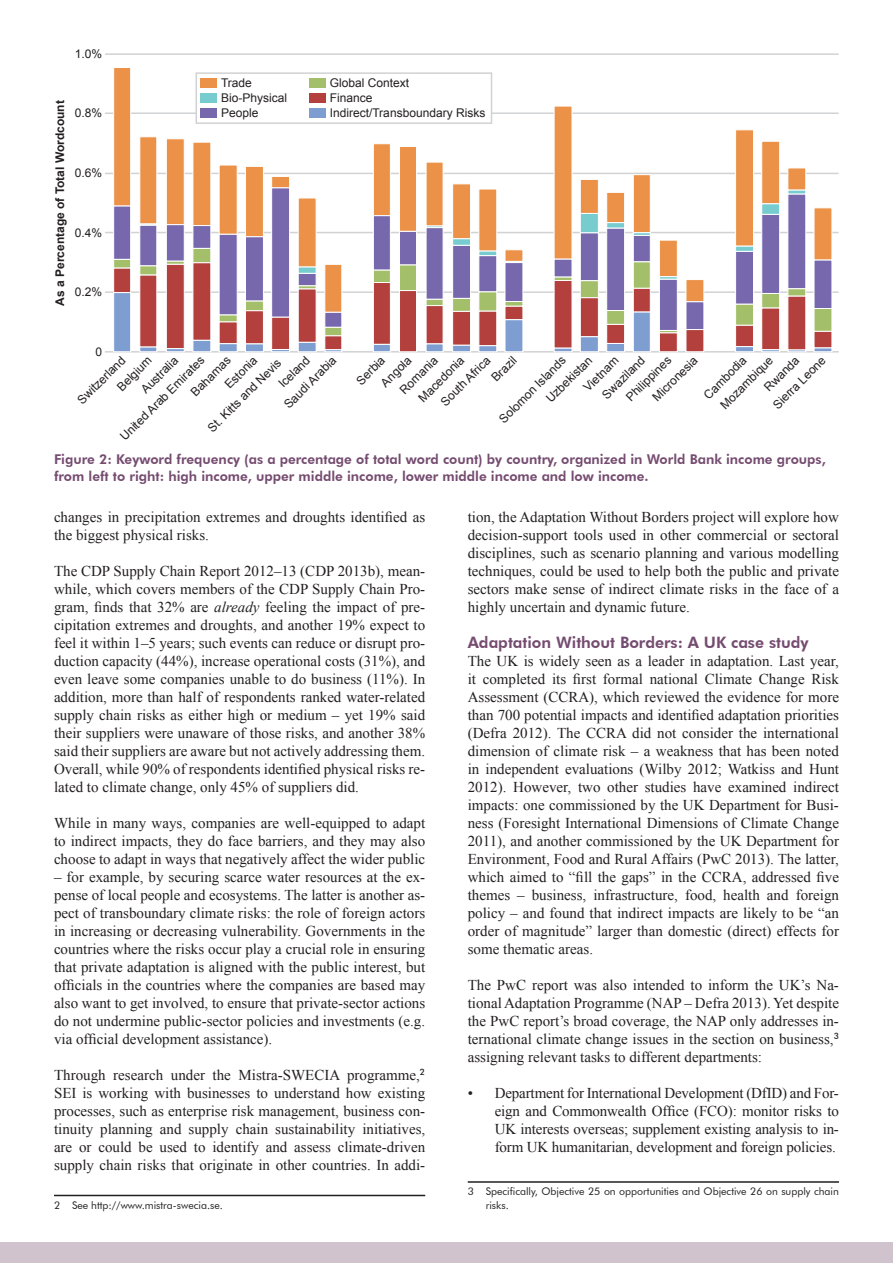
<style>
.page{position:relative;width:893px;height:1263px;background:#fff}
.page>*{position:absolute;margin:0;border:0;box-sizing:border-box;transform-origin:0 0}
.SEI_DB_Head_2{font:800 15.75px "Futura BT";color:#754c70}
.SEI_PB_Body{font:15px/18px "Times New Roman";color:#231f20;text-align:justify}
.SEI_DB_figure_and_ta{font:800 13.5px/16.5px "Futura BT";color:#754c70}
.t1{font:12px/15px "Arial";color:#231f20}
.t2{font:700 12px "Arial";color:#231f20}
.SEI_DB_Footnote_text{font:10.5px/13.5px "Futura BT";color:#231f20}
.s1{font-style:italic}
</style>
<div class="page">
<div style="left:0;top:1242px;width:893px;height:21px;background:#d0c3ce"></div>
<hr style="left:54px;top:1195px;width:371px;height:1px;background:#231f20">
<hr style="left:105px;top:53px;width:734px;height:2px;background:#d1d2d4">
<hr style="left:105px;top:112px;width:734px;height:2px;background:#d1d2d4">
<hr style="left:105px;top:173px;width:734px;height:1px;background:#d1d2d4">
<hr style="left:105px;top:232px;width:734px;height:1px;background:#d1d2d4">
<hr style="left:105px;top:291px;width:734px;height:2px;background:#d1d2d4">
<hr style="left:105px;top:351px;width:734px;height:2px;background:#d1d2d4">
<svg style="left:113px;top:68px;width:719px;height:119px"></svg>
<svg style="left:113px;top:187px;width:719px;height:61px"></svg>
<svg style="left:139px;top:190px;width:667px;height:58px"></svg>
<svg style="left:114px;top:248px;width:718px;height:14px"></svg>
<svg style="left:113px;top:262px;width:719px;height:30px"></svg>
<svg style="left:113px;top:292px;width:719px;height:60px"></svg>
<div style="left:196px;top:73px;width:295px;height:50px;background:#fff"></div>
<div style="left:196px;top:72px;width:296px;height:52px;border:2px solid #d1d2d4"></div>
<div style="left:309px;top:108px;width:16px;height:10px;background:#7e9ed2"></div>
<div style="left:309px;top:93px;width:16px;height:10px;background:#b3403d"></div>
<div style="left:309px;top:78px;width:16px;height:10px;background:#a3bf69"></div>
<div style="left:200px;top:108px;width:17px;height:10px;background:#7768ae"></div>
<div style="left:200px;top:93px;width:17px;height:10px;background:#77ccd0"></div>
<div style="left:200px;top:78px;width:17px;height:10px;background:#ec9248"></div>
<hr style="left:468px;top:1181px;width:371px;height:2px;background:#231f20">
<p class="t1" style="left:75px;top:46px;width:29px">1.0%</p>
<p class="t2" style="left:52px;top:306px;width:207px;rotate:-90deg">As a Percentage of Total Wordcount</p>
<p class="t1" style="left:75px;top:106px;width:29px">0.8%</p>
<p class="t1" style="left:75px;top:165px;width:29px">0.6%</p>
<p class="t1" style="left:75px;top:225px;width:29px">0.4%</p>
<p class="t1" style="left:75px;top:285px;width:29px">0.2%</p>
<p class="t1" style="left:221px;top:75px;width:68px">Trade<br>Bio-Physical<br>People</p>
<p class="t1" style="left:330px;top:75px;width:157px">Global Context<br>Finance<br>Indirect/Transboundary Risks</p>
<p class="t1" style="left:95px;top:344px;width:8px">0</p>
<p class="t1" style="left:488px;top:374px;width:32px;rotate:-45deg">Brazil</p>
<p class="t1" style="left:599px;top:392px;width:56px;rotate:-45deg">Swaziland</p>
<p class="t1" style="left:222px;top:381px;width:42px;rotate:-45deg">Estonia</p>
<p class="t1" style="left:275px;top:380px;width:40px;rotate:-45deg">Iceland</p>
<p class="t1" style="left:74px;top:397px;width:64px;rotate:-45deg">Switzerland</p>
<p class="t1" style="left:205px;top:425px;width:100px;rotate:-45deg">St. Kitts and Nevis</p>
<p class="t1" style="left:623px;top:394px;width:60px;rotate:-45deg">Philippines</p>
<p class="t1" style="left:117px;top:433px;width:115px;rotate:-45deg">United Arab Emirates</p>
<p class="t1" style="left:281px;top:401px;width:70px;rotate:-45deg">Saudi Arabia</p>
<p class="t1" style="left:188px;top:389px;width:52px;rotate:-45deg">Bahamas</p>
<p class="t1" style="left:363px;top:365px;width:39px;line-height:18.6px;text-indent:-16px;rotate:-45deg">Serbia<br>Angola</p>
<p class="t1" style="left:770px;top:401px;width:70px;rotate:-45deg">Sierra Leone</p>
<p class="t1" style="left:496px;top:416px;width:90px;rotate:-45deg">Solomon Islands</p>
<p class="t1" style="left:717px;top:401px;width:70px;rotate:-45deg">Mozambique</p>
<p class="t1" style="left:649px;top:394px;width:60px;rotate:-45deg">Micronesia</p>
<p class="t1" style="left:701px;top:392px;width:56px;rotate:-45deg">Cambodia</p>
<p class="t1" style="left:397px;top:387px;width:50px;rotate:-45deg">Romania</p>
<p class="t1" style="left:423px;top:384px;width:66px;line-height:18.6px;text-indent:-13px;rotate:-45deg">Macedonia<br>South Africa</p>
<p class="t1" style="left:761px;top:384px;width:46px;rotate:-45deg">Rwanda</p>
<p class="t1" style="left:138px;top:386px;width:48px;rotate:-45deg">Australia</p>
<p class="t1" style="left:580px;top:384px;width:45px;rotate:-45deg">Vietnam</p>
<p class="t1" style="left:114px;top:384px;width:45px;rotate:-45deg">Belgium</p>
<p class="t1" style="left:543px;top:395px;width:61px;rotate:-45deg">Uzbekistan</p>
<p class="SEI_DB_figure_and_ta" style="left:54px;top:451px;width:773px">Figure 2: Keyword frequency (as a percentage of total word count) by country, organized in World Bank income groups, from left to right: high income, upper middle income, lower middle income and low income.</p>
<p class="SEI_PB_Body" style="left:468px;top:508px;width:373px">tion, the Adaptation Without Borders project will explore how decision-support tools used in other commercial or sectoral disciplines, such as scenario planning and various modelling techniques, could be used to help both the public and private sectors make sense of indirect climate risks in the face of a highly uncertain and dynamic future.</p>
<p class="SEI_DB_Head_2" style="left:468px;top:633px;width:342px">Adaptation Without Borders: A UK case study</p>
<p class="SEI_PB_Body" style="left:468px;top:652px;width:373px">The UK is widely seen as a leader in adaptation. Last year, it completed its first formal national Climate Change Risk Assessment (CCRA), which reviewed the evidence for more than 700 potential impacts and identified adaptation priorities (Defra 2012). The CCRA did not consider the international dimension of climate risk – a weakness that has been noted in independent evaluations (Wilby 2012; Watkiss and Hunt 2012). However, two other studies have examined indirect impacts: one commissioned by the UK Department for Busi&shy;ness (Foresight International Dimensions of Climate Change 2011), and another commissioned by the UK Department for Environment, Food and Rural Affairs (PwC 2013). The latter, which aimed to “fill the gaps” in the CCRA, addressed five themes – business, infrastructure, food, health and foreign policy – and found that indirect impacts are likely to be “an order of magnitude” larger than domestic (direct) effects for some thematic areas.</p>
<p class="SEI_PB_Body" style="left:468px;top:976px;width:373px">The PwC report was also intended to inform the UK’s Na&shy;tional Adaptation Programme (NAP – Defra 2013). Yet despite the PwC report’s broad coverage, the NAP only addresses in&shy;ternational climate change issues in the section on business,<sup>3 </sup>assigning relevant tasks to different departments:</p>
<p class="SEI_PB_Body" style="left:495px;top:1084px;width:346px;text-indent:-27px">• Department for International Development (DfID) and For&shy;eign and Commonwealth Office (FCO): monitor risks to UK interests overseas; supplement existing analysis to in&shy;form UK humanitarian, development and foreign policies.</p>
<p class="SEI_DB_Footnote_text" style="left:486px;top:1185px;width:355px;text-indent:-18px">3 Specifically, Objective 25 on opportunities and Objective 26 on supply chain risks.</p>
<p class="SEI_PB_Body" style="left:54px;top:508px;width:373px">changes in precipitation extremes and droughts identified as the biggest physical risks.</p>
<p class="SEI_PB_Body" style="left:54px;top:562px;width:373px">The CDP Supply Chain Report 2012–13 (CDP 2013b), mean&shy;while, which covers members of the CDP Supply Chain Pro&shy;gram, finds that 32% are <span class="s1">already</span> feeling the impact of pre&shy;cipitation extremes and droughts, and another 19% expect to feel it within 1–5 years; such events can reduce or disrupt pro&shy;duction capacity (44%), increase operational costs (31%), and even leave some companies unable to do business (11%). In addition, more than half of respondents ranked water-related supply chain risks as either high or medium – yet 19% said their suppliers were unaware of those risks, and another 38% said their suppliers are aware but not actively addressing them.<br>Overall, while 90% of respondents identified physical risks re&shy;lated to climate change, only 45% of suppliers did.</p>
<p class="SEI_PB_Body" style="left:54px;top:814px;width:373px">While in many ways, companies are well-equipped to adapt to indirect impacts, they do face barriers, and they may also choose to adapt in ways that negatively affect the wider public</p>
<p class="SEI_PB_Body" style="left:54px;top:868px;width:373px">– for example, by securing scarce water resources at the ex&shy;pense of local people and ecosystems. The latter is another as&shy;pect of transboundary climate risks: the role of foreign actors in increasing or decreasing vulnerability. Governments in the countries where the risks occur play a crucial role in ensuring that private adaptation is aligned with the public interest, but officials in the countries where the companies are based may also want to get involved, to ensure that private-sector actions do not undermine public-sector policies and investments (e.g. via official development assistance).</p>
<p class="SEI_PB_Body" style="left:54px;top:1066px;width:373px">Through research under the Mistra-SWECIA programme,<sup>2<br></sup>SEI is working with businesses to understand how existing processes, such as enterprise risk management, business con&shy;tinuity planning and supply chain sustainability initiatives, are or could be used to identify and assess climate-driven supply chain risks that originate in other countries. In addi-</p>
<p class="SEI_DB_Footnote_text" style="left:54px;top:1198px;width:170px">2 See http://www.mistra-swecia.se.</p>
</div>
